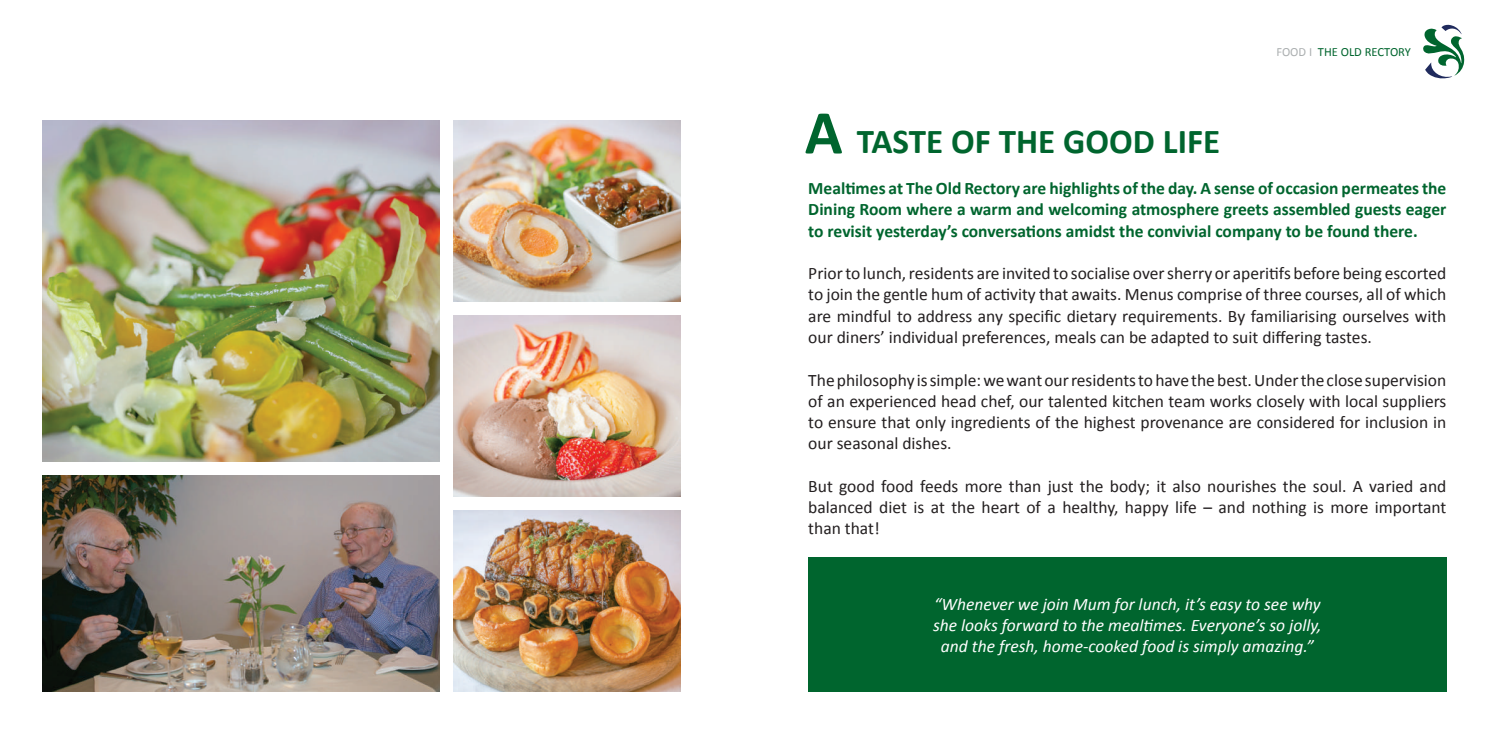
<style>
.page{position:relative;width:1489px;height:745px;background:#fff}
.page>*{position:absolute;margin:0;border:0;box-sizing:border-box;transform-origin:0 0}
.t1{font:700 35px "Calibri";color:#00652e}
.t2{font:17.5px/21.2px "Calibri";color:#231f20;text-align:justify}
.t3{font:700 17.5px/21.2px "Calibri";color:#00652e;text-align:justify}
.t4{font:italic 17.5px/21.2px "Calibri";color:#fff;text-align:center}
.t5{font:12.5px "Calibri";color:#00652e}
.s1{color:#abafb0}
.s2{font-size:62.5px}
</style>
<div class="page">
<svg style="left:1423px;top:24px;width:42px;height:55px"></svg>
<img style="left:43px;top:475px;width:396px;height:216px">
<img style="left:454px;top:120px;width:226px;height:181px">
<img style="left:454px;top:315px;width:226px;height:181px">
<img style="left:454px;top:510px;width:226px;height:181px">
<div style="left:808px;top:556px;width:638px;height:135px;background:#00652e"></div>
<img style="left:43px;top:120px;width:396px;height:341px">
<p class="t5" style="left:1276px;top:44px;width:136px"><span class="s1">FOOD I</span> THE OLD RECTORY</p>
<h1 class="t1" style="left:804px;top:120px;width:417px"><span class="s2">A</span> TASTE OF THE GOOD LIFE</h1>
<p class="t3" style="left:808px;top:177px;width:639px">Mealtimes at The Old Rectory are highlights of the day. A sense of occasion permeates the Dining Room where a warm and welcoming atmosphere greets assembled guests eager to revisit yesterday’s conversations amidst the convivial company to be found there.</p>
<p class="t2" style="left:808px;top:262px;width:639px">Prior to lunch, residents are invited to socialise over sherry or aperitifs before being escorted to join the gentle hum of activity that awaits. Menus comprise of three courses, all of which are mindful to address any specific dietary requirements. By familiarising ourselves with our diners’ individual preferences, meals can be adapted to suit differing tastes.</p>
<p class="t2" style="left:808px;top:368px;width:639px">The philosophy is simple: we want our residents to have the best. Under the close supervision of an experienced head chef, our talented kitchen team works closely with local suppliers to ensure that only ingredients of the highest provenance are considered for inclusion in our seasonal dishes.</p>
<p class="t2" style="left:808px;top:474px;width:639px">But good food feeds more than just the body; it also nourishes the soul. A varied and balanced diet is at the heart of a healthy, happy life – and nothing is more important than that!</p>
<p class="t4" style="left:933px;top:592px;width:390px">“Whenever we join Mum for lunch, it’s easy to see why she looks forward to the mealtimes. Everyone’s so jolly, and the fresh, home-cooked food is simply amazing.”</p>
</div>
